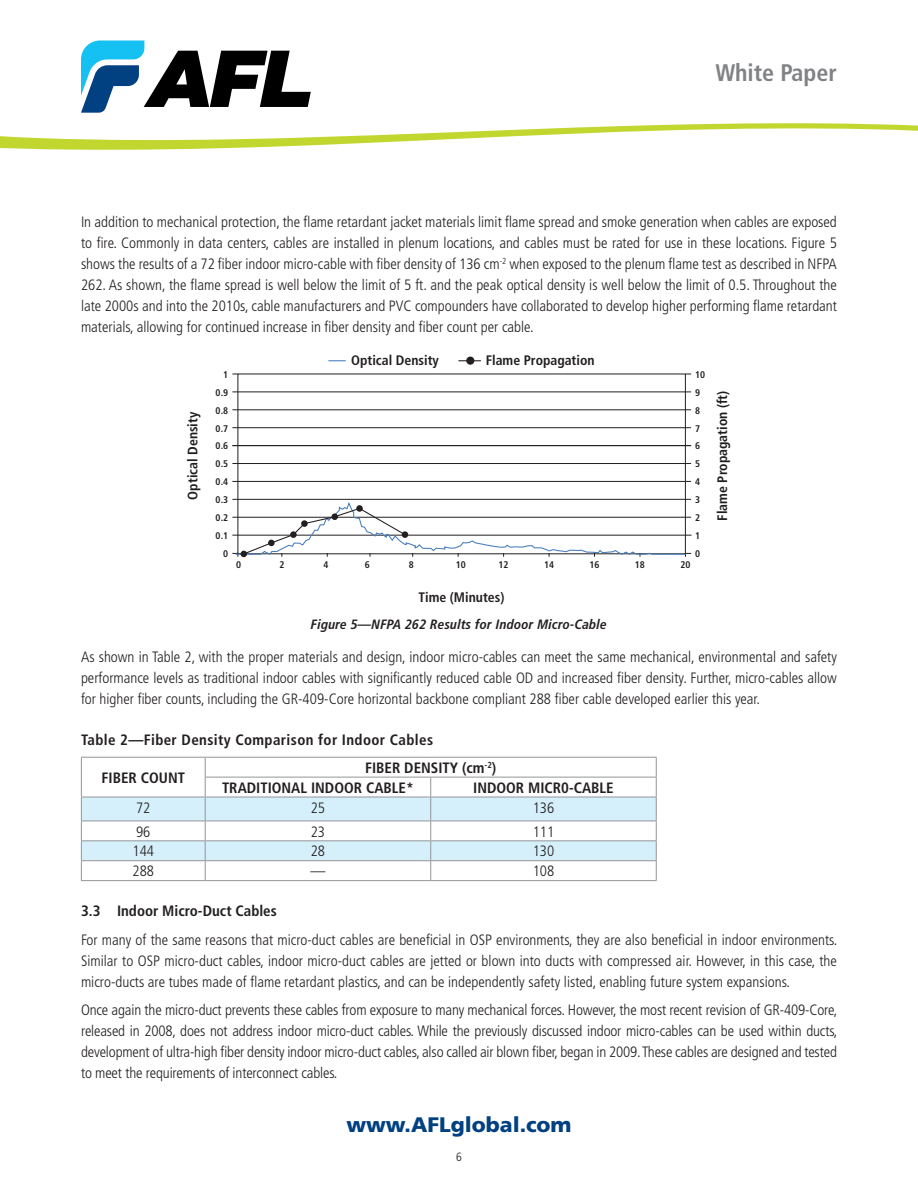
<style>
.page{position:relative;width:918px;height:1188px;background:#fff}
.page>*{position:absolute;margin:0;border:0;box-sizing:border-box;transform-origin:0 0}
.t1{font:700 condensed 24px "Frutiger LT Std";color:#808285}
.t2{font:900 21px "Frutiger LT Std";color:#014081}
.FPP_Body_Text{font:300 condensed 15px/21px "Frutiger LT Std";color:#231f20;text-align:justify}
.FPP_Table_Header{font:700 condensed 15px "Frutiger LT Std";color:#231f20}
.Table_Subhead{font:700 condensed 15px "Frutiger LT Std";letter-spacing:.025em;color:#231f20}
.FPP_Table_Body_Text{font:300 condensed 15px "Frutiger LT Std";color:#231f20}
.FPP_Body_Text-2{font:700 condensed 15px "Frutiger LT Std";color:#231f20}
.t3{font:700 condensed 13.8px "Frutiger";color:#231f20}
.t4{font:700 condensed 13.8px "Frutiger";color:#201d1e}
.FPP_Caption{font:italic 700 condensed 13.5px "Frutiger LT Pro";letter-spacing:.01em;color:#231f20}
.t5{font:300 condensed 12px "Frutiger LT Std";color:#231f20}
.t6{font:700 condensed 9.6px/17.9px "Frutiger";color:#231f20;text-align:justify}
</style>
<div class="page">
<svg style="left:81px;top:40px;width:209px;height:38px"></svg>
<svg style="left:0;top:78px;width:918px;height:72px"></svg>
<hr style="left:232px;top:463px;width:459px;height:1px;background:#231f20">
<hr style="left:232px;top:481px;width:459px;height:1px;background:#231f20">
<hr style="left:232px;top:499px;width:459px;height:1px;background:#231f20">
<hr style="left:232px;top:535px;width:460px;height:1px;background:#231f20">
<hr style="left:232px;top:392px;width:459px;height:1px;background:#231f20">
<hr style="left:232px;top:410px;width:459px;height:1px;background:#231f20">
<hr style="left:232px;top:427px;width:459px;height:1px;background:#231f20">
<hr style="left:232px;top:445px;width:459px;height:1px;background:#231f20">
<svg style="left:232px;top:501px;width:459px;height:56px"></svg>
<svg style="left:328px;top:360px;width:18px;height:1px"></svg>
<svg style="left:458px;top:360px;width:23px;height:1px"></svg>
<div style="left:466px;top:357px;width:8px;height:8px;background:#231f20;border-radius:50%"></div>
<hr style="left:81px;top:757px;width:124px;height:1px;background:#939598">
<hr style="left:205px;top:757px;width:226px;height:1px;background:#939598">
<hr style="left:431px;top:757px;width:226px;height:1px;background:#939598">
<svg style="left:81px;top:758px;width:576px;height:122px"></svg>
<hr style="left:81px;top:880px;width:124px;height:1px;background:#939598">
<hr style="left:205px;top:880px;width:226px;height:1px;background:#939598">
<hr style="left:431px;top:880px;width:226px;height:1px;background:#939598">
<h1 class="t1" style="left:716px;top:58px;width:123px">White Paper</h1>
<p class="FPP_Body_Text" style="left:81px;top:212px;width:758px">In addition to mechanical protection, the flame retardant jacket materials limit flame spread and smoke generation when cables are exposed to fire. Commonly in data centers, cables are installed in plenum locations, and cables must be rated for use in these locations. Figure 5 shows the results of a 72 fiber indoor micro-cable with fiber density of 136 cm<sup>-2</sup> when exposed to the plenum flame test as described in NFPA 262. As shown, the flame spread is well below the limit of 5 ft. and the peak optical density is well below the limit of 0.5. Throughout the late 2000s and into the 2010s, cable manufacturers and PVC compounders have collaborated to develop higher performing flame retardant materials, allowing for continued increase in fiber density and fiber count per cable.</p>
<p class="t4" style="left:185px;top:500px;width:89px;rotate:-90deg">Optical Density</p>
<p class="t6" style="left:216px;top:366px;width:14px;text-indent:8px">1<br>0.9<br>0.8<br>0.7</p>
<p class="t6" style="left:216px;top:437px;width:14px;text-align:right">0.6<br>0.5<br>0.4<br>0.3<br>0.2<br>0.1<br>0</p>
<p class="t3" style="left:351px;top:352px;width:89px">Optical Density</p>
<p class="t3" style="left:486px;top:352px;width:110px">Flame Propagation</p>
<p class="t6" style="left:695px;top:366px;width:12px;text-align:left">10<br>9<br>8<br>7</p>
<p class="t6" style="left:695px;top:437px;width:7px">6<br>5<br>4<br>3<br>2<br>1<br>0</p>
<p class="t6" style="left:236px;top:556px;width:7px">0</p>
<p class="t6" style="left:280px;top:556px;width:7px">2</p>
<p class="t6" style="left:323px;top:556px;width:7px">4</p>
<p class="t6" style="left:365px;top:556px;width:7px">6</p>
<p class="t6" style="left:409px;top:556px;width:7px">8</p>
<p class="t6" style="left:456px;top:556px;width:12px">10</p>
<p class="t6" style="left:499px;top:556px;width:12px">12</p>
<p class="t6" style="left:544px;top:556px;width:12px">14</p>
<p class="t6" style="left:589px;top:556px;width:12px">16</p>
<p class="t6" style="left:635px;top:556px;width:12px">18</p>
<p class="t6" style="left:680px;top:556px;width:12px">20</p>
<p class="t3" style="left:419px;top:589px;width:88px">Time (Minutes)</p>
<p class="FPP_Caption" style="left:311px;top:616px;width:298px">Figure 5—NFPA 262 Results for Indoor Micro-Cable</p>
<p class="t4" style="left:714px;top:521px;width:132px;rotate:-90deg">Flame Propagation (ft)</p>
<p class="FPP_Body_Text" style="left:81px;top:646px;width:758px">As shown in Table 2, with the proper materials and design, indoor micro-cables can meet the same mechanical, environmental and safety performance levels as traditional indoor cables with significantly reduced cable OD and increased fiber density. Further, micro-cables allow for higher fiber counts, including the GR-409-Core horizontal backbone compliant 288 fiber cable developed earlier this year.</p>
<p class="Table_Subhead" style="left:81px;top:731px;width:354px">Table 2—Fiber Density Comparison for Indoor Cables</p>
<p class="FPP_Table_Header" style="left:102px;top:769px;width:85px">FIBER COUNT</p>
<p class="FPP_Table_Header" style="left:365px;top:759px;width:133px">FIBER DENSITY (cm<sup>-2</sup>)</p>
<p class="FPP_Table_Header" style="left:222px;top:779px;width:193px">TRADITIONAL INDOOR CABLE*</p>
<p class="FPP_Table_Header" style="left:473px;top:779px;width:142px">INDOOR MICR0-CABLE</p>
<p class="FPP_Table_Body_Text" style="left:136px;top:799px;width:16px">72</p>
<p class="FPP_Table_Body_Text" style="left:311px;top:799px;width:16px">25</p>
<p class="FPP_Table_Body_Text" style="left:533px;top:799px;width:23px">136</p>
<p class="FPP_Table_Body_Text" style="left:136px;top:823px;width:16px">96</p>
<p class="FPP_Table_Body_Text" style="left:311px;top:823px;width:16px">23</p>
<p class="FPP_Table_Body_Text" style="left:533px;top:823px;width:23px">111</p>
<p class="FPP_Table_Body_Text" style="left:132px;top:843px;width:23px">144</p>
<p class="FPP_Table_Body_Text" style="left:311px;top:843px;width:16px">28</p>
<p class="FPP_Table_Body_Text" style="left:533px;top:843px;width:23px">130</p>
<p class="FPP_Table_Body_Text" style="left:132px;top:863px;width:23px">288</p>
<p class="FPP_Table_Body_Text" style="left:310px;top:863px;width:16px">—</p>
<p class="FPP_Table_Body_Text" style="left:533px;top:863px;width:23px">108</p>
<p class="FPP_Body_Text-2" style="left:81px;top:902px;width:197px">3.3 Indoor Micro-Duct Cables</p>
<p class="FPP_Body_Text" style="left:81px;top:929px;width:758px">For many of the same reasons that micro-duct cables are beneficial in OSP environments, they are also beneficial in indoor environments.<br>Similar to OSP micro-duct cables, indoor micro-duct cables are jetted or blown into ducts with compressed air. However, in this case, the micro-ducts are tubes made of flame retardant plastics, and can be independently safety listed, enabling future system expansions.</p>
<p class="FPP_Body_Text" style="left:81px;top:999px;width:758px">Once again the micro-duct prevents these cables from exposure to many mechanical forces. However, the most recent revision of GR-409-Core, released in 2008, does not address indoor micro-duct cables. While the previously discussed indoor micro-cables can be used within ducts, development of ultra-high fiber density indoor micro-duct cables, also called air blown fiber, began in 2009. These cables are designed and tested to meet the requirements of interconnect cables.</p>
<h2 class="t2" style="left:346px;top:1112px;width:227px">www.AFLglobal.com</h2>
<p class="t5" style="left:456px;top:1150px;width:7px">6</p>
</div>
